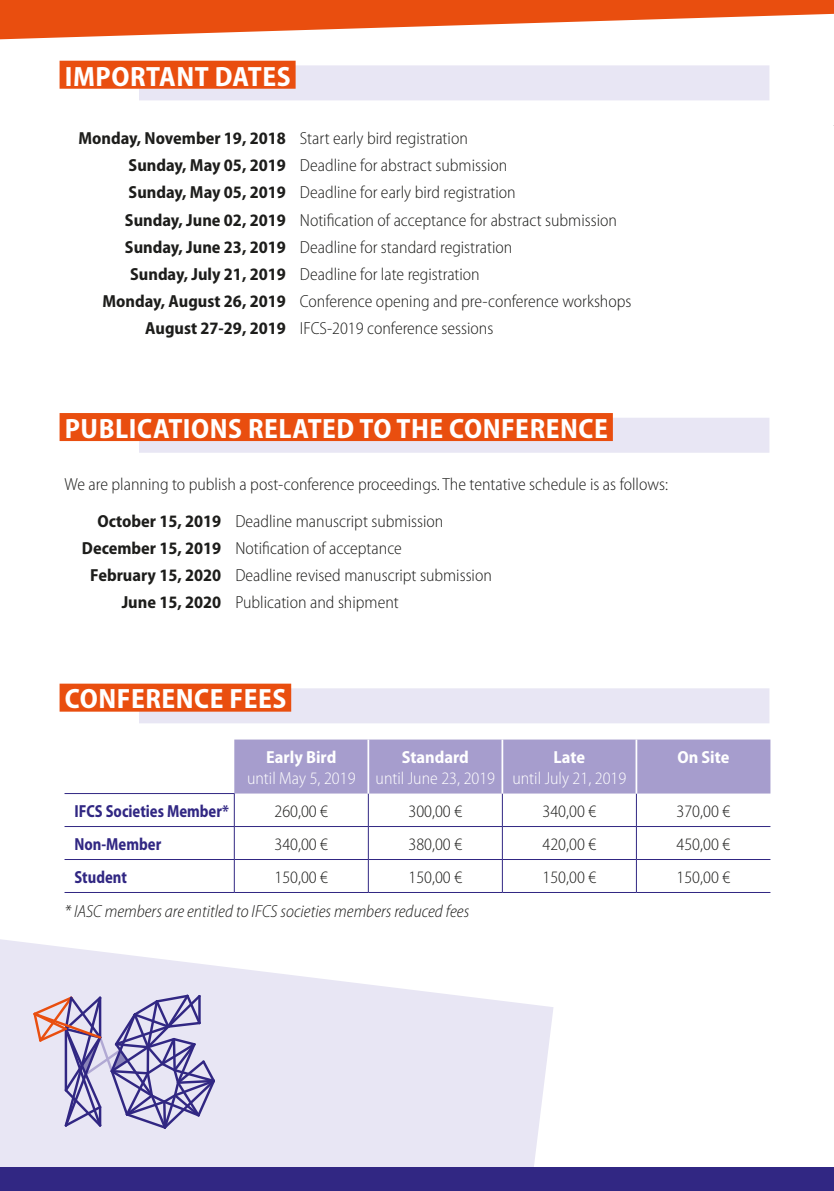
<style>
.page{position:relative;width:834px;height:1191px;background:#fff}
.page>*{position:absolute;margin:0;border:0;box-sizing:border-box;transform-origin:0 0}
._00_TItle{font:700 semi-condensed 28px "Myriad Pro";letter-spacing:.02em;color:#fff}
._00_Body{font:300 semi-condensed 17.5px "Myriad Pro";color:#1d1d1b}
._00_Body-2{font:700 semi-condensed 17.5px "Myriad Pro";color:#1d1d1b}
._00_Body-3{font:italic 300 semi-condensed 17.5px "Myriad Pro";color:#1d1d1b}
._00_Body-4{font:300 semi-condensed 17.5px "Myriad Pro";color:#fff}
._00_Body-5{font:700 semi-condensed 17.5px "Myriad Pro";color:#312783;scale:.9 1}
._00_Body-6{font:700 semi-condensed 17.5px "Myriad Pro";color:#fff}
</style>
<div class="page">
<svg style="left:0;top:939px;width:553px;height:228px;fill:#e8e6f4"></svg>
<svg style="left:31px;top:992px;width:186px;height:139px;background:#bfb8d5"></svg>
<div style="left:139px;top:65px;width:630px;height:35px;background:#e8e6f4"></div>
<div style="left:60px;top:61px;width:235px;height:28px;background:#e94e0f"></div>
<div style="left:139px;top:418px;width:630px;height:35px;background:#e8e6f4"></div>
<div style="left:60px;top:413px;width:552px;height:28px;background:#e94e0f"></div>
<div style="left:139px;top:688px;width:630px;height:35px;background:#e8e6f4"></div>
<div style="left:60px;top:683px;width:231px;height:28px;background:#e94e0f"></div>
<div style="left:234px;top:739px;width:536px;height:54px;background:#a69dcd"></div>
<hr style="left:64px;top:793px;width:170px;height:1px;background:#312783">
<hr style="left:368px;top:793px;width:1px;height:33px;background:#312783">
<hr style="left:502px;top:793px;width:1px;height:33px;background:#312783">
<hr style="left:636px;top:793px;width:1px;height:33px;background:#312783">
<hr style="left:64px;top:826px;width:170px;height:1px;background:#312783">
<hr style="left:234px;top:826px;width:134px;height:1px;background:#312783">
<hr style="left:368px;top:826px;width:134px;height:1px;background:#312783">
<hr style="left:368px;top:826px;width:1px;height:33px;background:#312783">
<hr style="left:502px;top:826px;width:134px;height:1px;background:#312783">
<hr style="left:502px;top:826px;width:1px;height:33px;background:#312783">
<hr style="left:636px;top:826px;width:134px;height:1px;background:#312783">
<hr style="left:636px;top:826px;width:1px;height:33px;background:#312783">
<hr style="left:64px;top:859px;width:170px;height:1px;background:#312783">
<hr style="left:234px;top:859px;width:134px;height:1px;background:#312783">
<hr style="left:368px;top:859px;width:134px;height:1px;background:#312783">
<hr style="left:368px;top:859px;width:1px;height:33px;background:#312783">
<hr style="left:502px;top:859px;width:134px;height:1px;background:#312783">
<hr style="left:502px;top:859px;width:1px;height:33px;background:#312783">
<hr style="left:636px;top:859px;width:134px;height:1px;background:#312783">
<hr style="left:636px;top:859px;width:1px;height:33px;background:#312783">
<hr style="left:64px;top:892px;width:170px;height:1px;background:#312783">
<hr style="left:234px;top:892px;width:134px;height:1px;background:#312783">
<hr style="left:368px;top:892px;width:134px;height:1px;background:#312783">
<hr style="left:502px;top:892px;width:134px;height:1px;background:#312783">
<hr style="left:636px;top:892px;width:134px;height:1px;background:#312783">
<hr style="left:234px;top:793px;width:1px;height:33px;background:#312783">
<hr style="left:234px;top:826px;width:1px;height:33px;background:#312783">
<hr style="left:234px;top:859px;width:1px;height:33px;background:#312783">
<hr style="left:367px;top:739px;width:2px;height:54px;background:#fff">
<hr style="left:501px;top:739px;width:2px;height:54px;background:#fff">
<hr style="left:635px;top:739px;width:2px;height:54px;background:#fff">
<div style="left:0;top:1167px;width:833px;height:24px;background:#312783"></div>
<svg style="left:0;top:0;width:833px;height:39px"></svg>
<p class="_00_TItle" style="left:65px;top:60px;width:227px">IMPORTANT DATES</p>
<p class="_00_Body-2" style="left:78px;top:128px;width:209px">Monday, November 19, 2018</p>
<p class="_00_Body" style="left:300px;top:129px;width:169px">Start early bird registration</p>
<p class="_00_Body-2" style="left:129px;top:156px;width:159px">Sunday, May 05, 2019</p>
<p class="_00_Body" style="left:300px;top:156px;width:209px">Deadline for abstract submission</p>
<p class="_00_Body-2" style="left:129px;top:183px;width:159px">Sunday, May 05, 2019</p>
<p class="_00_Body" style="left:300px;top:183px;width:217px">Deadline for early bird registration</p>
<p class="_00_Body-2" style="left:125px;top:210px;width:162px">Sunday, June 02, 2019</p>
<p class="_00_Body" style="left:300px;top:210px;width:318px">Notification of acceptance for abstract submission</p>
<p class="_00_Body-2" style="left:125px;top:237px;width:162px">Sunday, June 23, 2019</p>
<p class="_00_Body" style="left:300px;top:237px;width:214px">Deadline for standard registration</p>
<p class="_00_Body-2" style="left:130px;top:264px;width:157px">Sunday, July 21, 2019</p>
<p class="_00_Body" style="left:300px;top:264px;width:181px">Deadline for late registration</p>
<p class="_00_Body-2" style="left:102px;top:291px;width:185px">Monday, August 26, 2019</p>
<p class="_00_Body" style="left:300px;top:292px;width:333px">Conference opening and pre-conference workshops</p>
<p class="_00_Body-2" style="left:145px;top:318px;width:142px">August 27-29, 2019</p>
<p class="_00_Body" style="left:300px;top:319px;width:195px">IFCS-2019 conference sessions</p>
<p class="_00_TItle" style="left:65px;top:413px;width:544px">PUBLICATIONS RELATED TO THE CONFERENCE</p>
<p class="_00_Body" style="left:64px;top:474px;width:605px">We are planning to publish a post-conference proceedings. The tentative schedule is as follows:</p>
<p class="_00_Body-2" style="left:97px;top:511px;width:125px">October 15, 2019</p>
<p class="_00_Body" style="left:235px;top:511px;width:209px">Deadline manuscript submission</p>
<p class="_00_Body-2" style="left:82px;top:538px;width:141px">December 15, 2019</p>
<p class="_00_Body" style="left:235px;top:538px;width:168px">Notification of acceptance</p>
<p class="_00_Body-2" style="left:90px;top:565px;width:132px">February 15, 2020</p>
<p class="_00_Body" style="left:235px;top:565px;width:258px">Deadline revised manuscript submission</p>
<p class="_00_Body-2" style="left:122px;top:592px;width:101px">June 15, 2020</p>
<p class="_00_Body" style="left:235px;top:592px;width:165px">Publication and shipment</p>
<p class="_00_TItle" style="left:65px;top:683px;width:223px">CONFERENCE FEES</p>
<p class="_00_Body-6" style="left:266px;top:747px;width:71px">Early Bird</p>
<p class="_00_Body-4" style="left:247px;top:768px;width:110px">until May 5, 2019</p>
<p class="_00_Body-6" style="left:402px;top:747px;width:69px">Standard</p>
<p class="_00_Body-4" style="left:375px;top:768px;width:121px">until June 23, 2019</p>
<p class="_00_Body-6" style="left:553px;top:747px;width:33px">Late</p>
<p class="_00_Body-4" style="left:512px;top:768px;width:115px">until July 21, 2019</p>
<p class="_00_Body-6" style="left:677px;top:747px;width:54px">On Site</p>
<p class="_00_Body-5" style="left:74px;top:801px;width:173px">IFCS Societies Member*</p>
<p class="_00_Body" style="left:274px;top:801px;width:55px">260,00 €</p>
<p class="_00_Body" style="left:408px;top:801px;width:55px">300,00 €</p>
<p class="_00_Body" style="left:542px;top:801px;width:55px">340,00 €</p>
<p class="_00_Body" style="left:676px;top:801px;width:55px">370,00 €</p>
<p class="_00_Body-5" style="left:74px;top:834px;width:98px">Non-Member</p>
<p class="_00_Body" style="left:274px;top:834px;width:55px">340,00 €</p>
<p class="_00_Body" style="left:408px;top:834px;width:55px">380,00 €</p>
<p class="_00_Body" style="left:542px;top:834px;width:55px">420,00 €</p>
<p class="_00_Body" style="left:676px;top:834px;width:55px">450,00 €</p>
<p class="_00_Body-5" style="left:74px;top:867px;width:60px">Student</p>
<p class="_00_Body" style="left:274px;top:867px;width:55px">150,00 €</p>
<p class="_00_Body" style="left:408px;top:867px;width:55px">150,00 €</p>
<p class="_00_Body" style="left:542px;top:867px;width:55px">150,00 €</p>
<p class="_00_Body" style="left:676px;top:867px;width:55px">150,00 €</p>
<p class="_00_Body-3" style="left:64px;top:901px;width:406px">* IASC members are entitled to IFCS societies members reduced fees</p>
</div>
